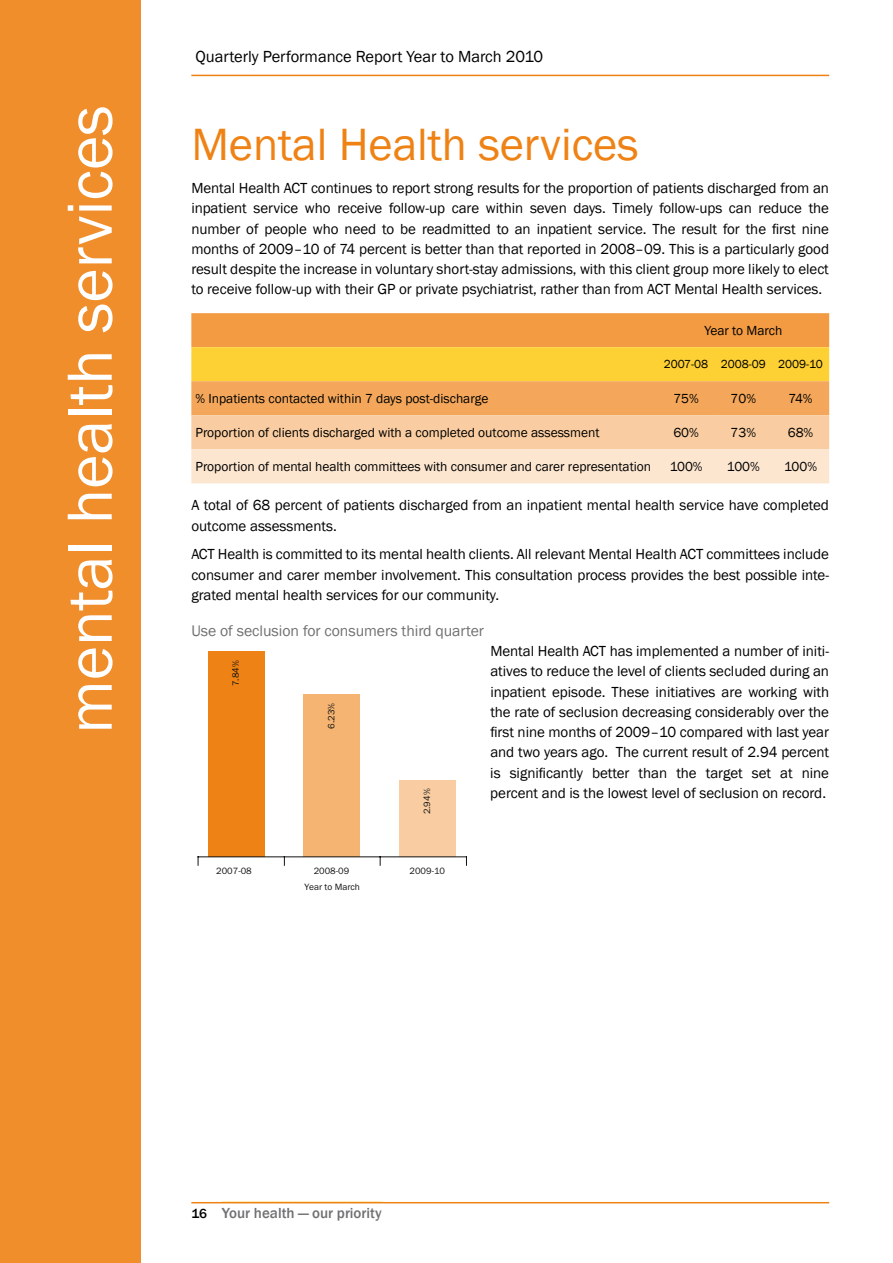
<style>
.page{position:relative;width:893px;height:1263px;background:#fff}
.page>*{position:absolute;margin:0;border:0;box-sizing:border-box;transform-origin:0 0}
.t1{font:66px "Franklin Gothic";letter-spacing:-.005em;color:#fff}
.t2{font:46.5px "Franklin Gothic";letter-spacing:-.005em;color:#ef8214}
.t3{font:16.5px "Franklin Gothic";letter-spacing:-.005em;color:#000}
.t4{font:15.75px "Franklin Gothic";letter-spacing:-.005em;color:#707172}
.t5{font:15px/20.2px "Franklin Gothic";letter-spacing:-.005em;color:#000;text-align:justify}
.t6{font:500 15px "Franklin Gothic";color:#707172}
.t7{font:13.5px "Franklin Gothic";letter-spacing:-.005em;color:#000}
.t8{font:12px "Franklin Gothic";color:#000}
.t9{font:9.45px "Franklin Gothic";color:#111211}
.s1{font-size:13.5px;color:#000}
</style>
<div class="page">
<hr style="left:222px;top:1201px;width:160px;height:2px;background:#fed74d">
<svg style="left:191px;top:313px;width:638px;height:170px;background:#f8c174"></svg>
<div style="left:208px;top:652px;width:56px;height:205px;background:#ef8214"></div>
<div style="left:304px;top:694px;width:56px;height:163px;background:#f5b472"></div>
<div style="left:400px;top:780px;width:56px;height:77px;background:#f9cda1"></div>
<hr style="left:198px;top:856px;width:268px;height:1px;background:#111211">
<div style="left:0;top:0;width:140px;height:1263px;background:#f08e2b"></div>
<hr style="left:191px;top:75px;width:638px;height:1px;background:#ef8214">
<hr style="left:191px;top:1202px;width:638px;height:1px;background:#ef8214">
<h1 class="t1" style="left:49px;top:734px;width:630px;rotate:-90deg">mental health services</h1>
<p class="t3" style="left:196px;top:46px;width:349px">Quarterly Performance Report Year to March 2010</p>
<h2 class="t2" style="left:191px;top:116px;width:449px">Mental Health services</h2>
<p class="t5" style="left:191px;top:178px;width:639px">Mental Health ACT continues to report strong results for the proportion of patients discharged from an inpatient service who receive follow-up care within seven days. Timely follow-ups can reduce the number of people who need to be readmitted to an inpatient service. The result for the first nine months of 2009–10 of 74 percent is better than that reported in 2008–09. This is a particularly good result despite the increase in voluntary short-stay admissions, with this client group more likely to elect to receive follow-up with their GP or private psychiatrist, rather than from ACT Mental Health services.</p>
<p class="t7" style="left:704px;top:322px;width:79px">Year to March</p>
<p class="t8" style="left:664px;top:357px;width:160px">2007-08 2008-09 2009-10</p>
<p class="t7" style="left:196px;top:390px;width:294px">% Inpatients contacted within 7 days post-discharge</p>
<p class="t7" style="left:673px;top:390px;width:27px">75%</p>
<p class="t7" style="left:731px;top:390px;width:27px">70%</p>
<p class="t7" style="left:788px;top:390px;width:26px">74%</p>
<p class="t7" style="left:196px;top:424px;width:405px">Proportion of clients discharged with a completed outcome assessment</p>
<p class="t7" style="left:673px;top:424px;width:27px">60%</p>
<p class="t7" style="left:731px;top:424px;width:27px">73%</p>
<p class="t7" style="left:788px;top:424px;width:27px">68%</p>
<p class="t7" style="left:196px;top:458px;width:457px">Proportion of mental health committees with consumer and carer representation</p>
<p class="t7" style="left:670px;top:458px;width:34px">100%</p>
<p class="t7" style="left:727px;top:458px;width:34px">100%</p>
<p class="t7" style="left:784px;top:458px;width:34px">100%</p>
<p class="t5" style="left:191px;top:496px;width:639px">A total of 68 percent of patients discharged from an inpatient mental health service have completed outcome assessments.</p>
<p class="t5" style="left:191px;top:545px;width:639px">ACT Health is committed to its mental health clients. All relevant Mental Health ACT committees include consumer and carer member involvement. This consultation process provides the best possible inte&shy;grated mental health services for our community.</p>
<p class="t4" style="left:191px;top:621px;width:294px">Use of seclusion for consumers third quarter</p>
<p class="t5" style="left:490px;top:641px;width:340px">Mental Health ACT has implemented a number of initi&shy;atives to reduce the level of clients secluded during an inpatient episode. These initiatives are working with the rate of seclusion decreasing considerably over the first nine months of 2009–10 compared with last year and two years ago. The current result of 2.94 percent is significantly better than the target set at nine percent and is the lowest level of seclusion on record.</p>
<p class="t9" style="left:230px;top:686px;width:27px;rotate:-90deg">7.84%</p>
<p class="t9" style="left:325px;top:728px;width:27px;rotate:-90deg">6.23%</p>
<p class="t9" style="left:421px;top:814px;width:27px;rotate:-90deg">2.94%</p>
<p class="t9" style="left:216px;top:865px;width:37px">2007-08</p>
<p class="t9" style="left:314px;top:865px;width:37px">2008-09</p>
<p class="t9" style="left:409px;top:865px;width:37px">2009-10</p>
<p class="t9" style="left:304px;top:881px;width:57px">Year to March</p>
<p class="t6" style="left:191px;top:1203px;width:192px"><span class="s1">16</span> Your health — our priority</p>
</div>
